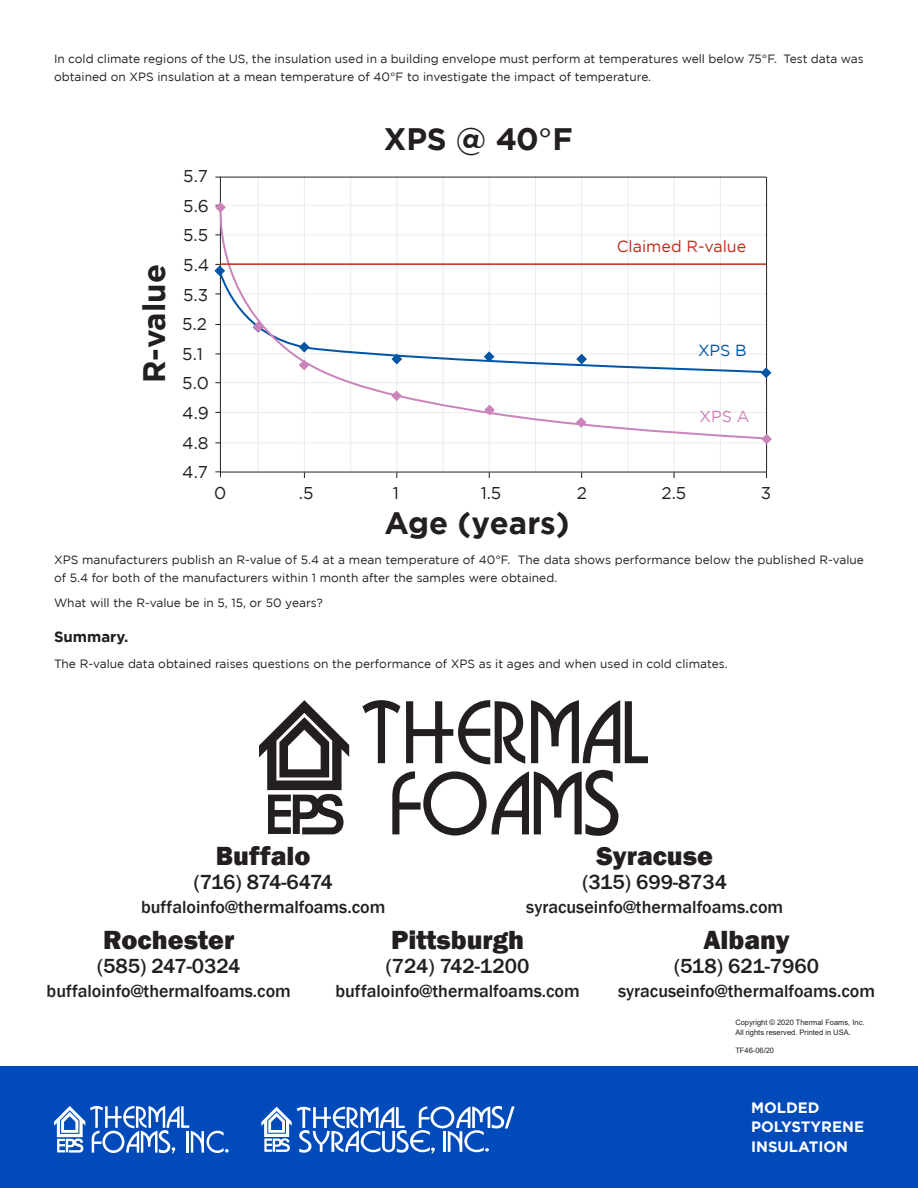
<style>
.page{position:relative;width:918px;height:1188px;background:#fff}
.page>*{position:absolute;margin:0;border:0;box-sizing:border-box;transform-origin:0 0}
.t1{font:700 31.05px "Gotham";color:#231f20}
.Body_Subhead{font:800 27px "Franklin Gothic";color:#231f20}
.Body_Subhead-2{font:500 21px "Franklin Gothic";color:#231f20}
.Body_Subhead-3{font:500 21px "Franklin Gothic";letter-spacing:-.055em;color:#231f20}
.Body_Subhead-4{font:500 18px "Franklin Gothic";color:#231f20}
.t2{font:17.1px/29.7px "Gotham";color:#231f20}
.t3{font:16.05px "Gotham";color:#c02d19}
.t4{font:16.05px "Gotham";color:#0155a5}
.t5{font:16.05px "Gotham";color:#cb84b9}
.Control__Not_Comprom{font:700 15px/19.5px "Gotham";color:#fff}
.Body_Text_Heading{font:700 15px "Gotham";color:#231f20}
.Body_Text{font:12px/18px "Gotham";color:#231f20}
.Legal_Jargin_on_Back{font:7.5px/10.5px "Arial";color:#231f20}
.s1{font-weight:400}
</style>
<div class="page">
<div style="left:0;top:1066px;width:918px;height:122px;background:#004aba"></div>
<svg style="left:362px;top:700px;width:38px;height:63px"></svg>
<svg style="left:406px;top:700px;width:119px;height:64px"></svg>
<svg style="left:531px;top:700px;width:117px;height:63px"></svg>
<svg style="left:392px;top:770px;width:226px;height:66px"></svg>
<svg style="left:259px;top:700px;width:90px;height:134px"></svg>
<svg style="left:54px;top:1106px;width:175px;height:47px"></svg>
<svg style="left:261px;top:1106px;width:254px;height:47px"></svg>
<hr style="left:258px;top:176px;width:1px;height:297px;background:#ececee">
<hr style="left:304px;top:176px;width:1px;height:297px;background:#ececee">
<hr style="left:350px;top:176px;width:1px;height:297px;background:#ececee">
<hr style="left:396px;top:176px;width:1px;height:297px;background:#ececee">
<hr style="left:443px;top:176px;width:1px;height:297px;background:#ececee">
<hr style="left:489px;top:176px;width:1px;height:297px;background:#ececee">
<hr style="left:535px;top:176px;width:1px;height:297px;background:#ececee">
<hr style="left:581px;top:176px;width:1px;height:297px;background:#ececee">
<hr style="left:628px;top:176px;width:1px;height:297px;background:#ececee">
<hr style="left:674px;top:176px;width:1px;height:297px;background:#ececee">
<hr style="left:720px;top:176px;width:1px;height:297px;background:#ececee">
<hr style="left:221px;top:442px;width:545px;height:1px;background:#ececee">
<svg style="left:215px;top:471px;width:6px;height:6px"></svg>
<hr style="left:220px;top:177px;width:546px;height:1px;background:#231f20">
<hr style="left:766px;top:177px;width:1px;height:295px;background:#231f20">
<hr style="left:220px;top:177px;width:1px;height:295px;background:#231f20">
<hr style="left:220px;top:472px;width:546px;height:1px;background:#231f20">
<svg style="left:763px;top:436px;width:9px;height:8px"></svg>
<svg style="left:215px;top:202px;width:9px;height:3px"></svg>
<svg style="left:214px;top:205px;width:555px;height:236px"></svg>
<hr style="left:220px;top:263px;width:546px;height:2px;background:#c02d19">
<p class="Body_Text" style="left:54px;top:49px;width:811px">In cold climate regions of the US, the insulation used in a building envelope must perform at temperatures well below 75°F. Test data was obtained on XPS insulation at a mean temperature of 40°F to investigate the impact of temperature.</p>
<p class="t1" style="left:136px;top:383px;width:120px;rotate:-90deg">R-value</p>
<p class="t2" style="left:182px;top:161px;width:29px">5.7<br>5.6<br>5.5<br>5.4<br>5.3<br>5.2<br>5.1<br>5.0<br>4.9<br>4.8<br>4.7</p>
<p class="t1" style="left:384px;top:121px;width:190px">XPS @ 40<span class="s1">°</span>F</p>
<p class="t3" style="left:617px;top:237px;width:131px">Claimed R-value</p>
<p class="t4" style="left:698px;top:342px;width:50px">XPS B</p>
<p class="t5" style="left:699px;top:408px;width:51px">XPS A</p>
<p class="t2" style="left:214px;top:478px;width:14px">0</p>
<p class="t2" style="left:299px;top:478px;width:16px">.5</p>
<p class="t2" style="left:393px;top:478px;width:8px">1</p>
<p class="t2" style="left:481px;top:478px;width:22px">1.5</p>
<p class="t2" style="left:577px;top:478px;width:12px">2</p>
<p class="t2" style="left:662px;top:478px;width:26px">2.5</p>
<p class="t2" style="left:761px;top:478px;width:12px">3</p>
<p class="t1" style="left:385px;top:505px;width:187px">Age (years)</p>
<p class="Body_Text" style="left:54px;top:550px;width:812px">XPS manufacturers publish an R-value of 5.4 at a mean temperature of 40°F. The data shows performance below the published R-value of 5.4 for both of the manufacturers within 1 month after the samples were obtained.</p>
<p class="Body_Text" style="left:54px;top:594px;width:270px">What will the R-value be in 5, 15, or 50 years?</p>
<p class="Body_Text_Heading" style="left:54px;top:628px;width:76px">Summary.</p>
<p class="Body_Text" style="left:54px;top:654px;width:675px">The R-value data obtained raises questions on the performance of XPS as it ages and when used in cold climates.</p>
<p class="Body_Subhead" style="left:216px;top:838px;width:96px">Buffalo</p>
<p class="Body_Subhead-3" style="left:194px;top:869px;width:141px">(716) 874-6474</p>
<p class="Body_Subhead-4" style="left:141px;top:896px;width:246px">buffaloinfo@thermalfoams.com</p>
<p class="Body_Subhead" style="left:597px;top:838px;width:118px">Syracuse</p>
<p class="Body_Subhead-2" style="left:582px;top:869px;width:146px">(315) 699-8734</p>
<p class="Body_Subhead-4" style="left:526px;top:896px;width:258px">syracuseinfo@thermalfoams.com</p>
<p class="Body_Subhead" style="left:103px;top:923px;width:133px">Rochester</p>
<p class="Body_Subhead-2" style="left:97px;top:953px;width:145px">(585) 247-0324</p>
<p class="Body_Subhead-4" style="left:47px;top:980px;width:246px">buffaloinfo@thermalfoams.com</p>
<p class="Body_Subhead" style="left:391px;top:923px;width:135px">Pittsburgh</p>
<p class="Body_Subhead-2" style="left:386px;top:953px;width:145px">(724) 742-1200</p>
<p class="Body_Subhead-4" style="left:336px;top:980px;width:246px">buffaloinfo@thermalfoams.com</p>
<p class="Body_Subhead" style="left:703px;top:923px;width:88px">Albany</p>
<p class="Body_Subhead-2" style="left:674px;top:953px;width:146px">(518) 621-7960</p>
<p class="Body_Subhead-4" style="left:618px;top:980px;width:258px">syracuseinfo@thermalfoams.com</p>
<p class="Legal_Jargin_on_Back" style="left:735px;top:1017px;width:131px">Copyright © 2020 Thermal Foams, Inc.<br>All rights reserved. Printed in USA.</p>
<p class="Legal_Jargin_on_Back" style="left:735px;top:1045px;width:40px">TF46-06/20</p>
<p class="Control__Not_Comprom" style="left:751px;top:1097px;width:114px">MOLDED<br>POLYSTYRENE<br>INSULATION</p>
</div>
